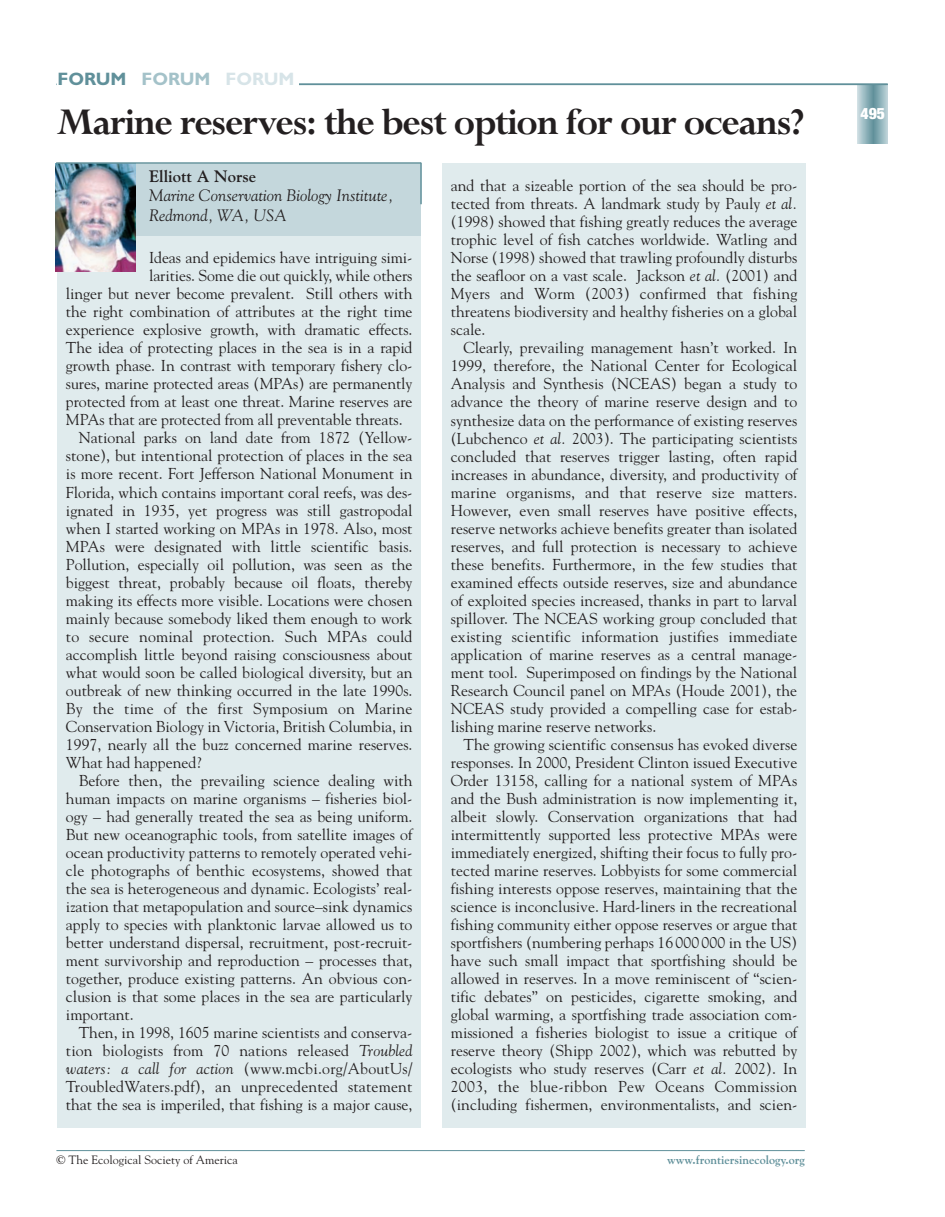
<style>
.page{position:relative;width:945px;height:1217px;background:#fff}
.page>*{position:absolute;margin:0;border:0;box-sizing:border-box;transform-origin:0 0}
.t1{font:700 42px "Lapidary 333 BT";letter-spacing:-.03em;color:#231f20}
.t2{font:700 18px "Gill Sans";color:#60909a}
.t3{font:italic 16.5px/19.5px "Goudy";color:#231f20}
.t4{font:700 16.5px "Goudy";color:#231f20}
.t5{font:15.75px/18px "Goudy";color:#231f20;text-align:justify}
.t6{font:900 condensed 15.75px "Helvetica Neue";color:#fff}
.t7{font:12px "Goudy";color:#231f20}
.t8{font:700 12px "Goudy";color:#60909a}
.s1{color:#a4c2c9}
.s2{color:#d7e4e8}
.s3{font-style:italic}
</style>
<div class="page">
<svg style="left:858px;top:85px;width:30px;height:59px"></svg>
<hr style="left:56px;top:84px;width:832px;height:1px;background:#60909a">
<hr style="left:56px;top:1150px;width:749px;height:1px;background:#60909a">
<div style="left:442px;top:163px;width:363px;height:964px;background:#e0ebed"></div>
<div style="left:57px;top:235px;width:364px;height:892px;background:#e0ebed"></div>
<div style="left:57px;top:60px;width:242px;height:29px;background:#fff"></div>
<div style="left:136px;top:164px;width:285px;height:71px;background:#c4d7dc"></div>
<img style="left:56px;top:164px;width:80px;height:107px">
<hr style="left:420px;top:163px;width:2px;height:41px;background:#60909a">
<hr style="left:56px;top:162px;width:365px;height:2px;background:#60909a">
<p class="t2" style="left:57px;top:73px;width:239px">FORUM <span class="s1">FORUM</span> <span class="s2">FORUM</span></p>
<h1 class="t1" style="left:57px;top:95px;width:749px">Marine reserves: the best option for our oceans?</h1>
<p class="t4" style="left:149px;top:170px;width:109px">Elliott A Norse</p>
<p class="t3" style="left:149px;top:187px;width:246px">Marine Conservation Biology Institute,<br>Redmond, WA, USA</p>
<p class="t5" style="left:451px;top:178px;width:348px">and that a sizeable portion of the sea should be pro&shy;tected from threats. A landmark study by Pauly <span class="s3">et al. </span>(1998) showed that fishing greatly reduces the average trophic level of fish catches worldwide. Watling and Norse (1998) showed that trawling profoundly disturbs the seafloor on a vast scale. Jackson <span class="s3">et al.</span> (2001) and Myers and Worm (2003) confirmed that fishing threatens biodiversity and healthy fisheries on a global scale.</p>
<p class="t5" style="left:451px;top:340px;width:348px;text-indent:13px">Clearly, prevailing management hasn’t worked. In 1999, therefore, the National Center for Ecological Analysis and Synthesis (NCEAS) began a study to advance the theory of marine reserve design and to synthesize data on the performance of existing reserves (Lubchenco <span class="s3">et al.</span> 2003). The participating scientists concluded that reserves trigger lasting, often rapid increases in abundance, diversity, and productivity of marine organisms, and that reserve size matters.<br>However, even small reserves have positive effects, reserve networks achieve benefits greater than isolated reserves, and full protection is necessary to achieve these benefits. Furthermore, in the few studies that examined effects outside reserves, size and abundance of exploited species increased, thanks in part to larval spillover. The NCEAS working group concluded that existing scientific information justifies immediate application of marine reserves as a central manage&shy;ment tool. Superimposed on findings by the National Research Council panel on MPAs (Houde 2001), the NCEAS study provided a compelling case for estab&shy;lishing marine reserve networks.</p>
<p class="t5" style="left:451px;top:736px;width:348px;text-indent:13px">The growing scientific consensus has evoked diverse responses. In 2000, President Clinton issued Executive Order 13158, calling for a national system of MPAs and the Bush administration is now implementing it, albeit slowly. Conservation organizations that had intermittently supported less protective MPAs were immediately energized, shifting their focus to fully pro&shy;tected marine reserves. Lobbyists for some commercial fishing interests oppose reserves, maintaining that the science is inconclusive. Hard-liners in the recreational fishing community either oppose reserves or argue that sportfishers (numbering perhaps 16 000 000 in the US) have such small impact that sportfishing should be allowed in reserves. In a move reminiscent of “scien&shy;tific debates” on pesticides, cigarette smoking, and global warming, a sportfishing trade association com&shy;missioned a fisheries biologist to issue a critique of reserve theory (Shipp 2002), which was rebutted by ecologists who study reserves (Carr <span class="s3">et al.</span> 2002). In 2003, the blue-ribbon Pew Oceans Commission (including fishermen, environmentalists, and scien-</p>
<p class="t5" style="left:149px;top:250px;width:265px">Ideas and epidemics have intriguing simi-</p>
<p class="t5" style="left:149px;top:268px;width:265px">larities. Some die out quickly, while others</p>
<p class="t5" style="left:66px;top:286px;width:348px">linger but never become prevalent. Still others with</p>
<p class="t5" style="left:66px;top:304px;width:348px">the right combination of attributes at the right time</p>
<p class="t5" style="left:66px;top:322px;width:348px">experience explosive growth, with dramatic effects.</p>
<p class="t5" style="left:66px;top:340px;width:348px">The idea of protecting places in the sea is in a rapid</p>
<p class="t5" style="left:66px;top:358px;width:348px">growth phase. In contrast with temporary fishery clo-</p>
<p class="t5" style="left:66px;top:376px;width:348px">sures, marine protected areas (MPAs) are permanently</p>
<p class="t5" style="left:66px;top:394px;width:348px">protected from at least one threat. Marine reserves are</p>
<p class="t5" style="left:66px;top:412px;width:338px">MPAs that are protected from all preventable threats.</p>
<p class="t5" style="left:79px;top:430px;width:335px">National parks on land date from 1872 (Yellow-</p>
<p class="t5" style="left:66px;top:448px;width:348px">stone), but intentional protection of places in the sea</p>
<p class="t5" style="left:66px;top:466px;width:348px">is more recent. Fort Jefferson National Monument in</p>
<p class="t5" style="left:66px;top:484px;width:348px">Florida, which contains important coral reefs, was des-</p>
<p class="t5" style="left:66px;top:502px;width:348px">ignated in 1935, yet progress was still gastropodal</p>
<p class="t5" style="left:66px;top:520px;width:348px">when I started working on MPAs in 1978. Also, most</p>
<p class="t5" style="left:66px;top:538px;width:348px">MPAs were designated with little scientific basis.</p>
<p class="t5" style="left:66px;top:556px;width:348px">Pollution, especially oil pollution, was seen as the</p>
<p class="t5" style="left:66px;top:574px;width:348px">biggest threat, probably because oil floats, thereby</p>
<p class="t5" style="left:66px;top:592px;width:348px">making its effects more visible. Locations were chosen</p>
<p class="t5" style="left:66px;top:610px;width:348px">mainly because somebody liked them enough to work</p>
<p class="t5" style="left:66px;top:628px;width:348px">to secure nominal protection. Such MPAs could</p>
<p class="t5" style="left:66px;top:646px;width:348px">accomplish little beyond raising consciousness about</p>
<p class="t5" style="left:66px;top:664px;width:348px">what would soon be called biological diversity, but an</p>
<p class="t5" style="left:66px;top:682px;width:348px">outbreak of new thinking occurred in the late 1990s.</p>
<p class="t5" style="left:66px;top:700px;width:348px">By the time of the first Symposium on Marine</p>
<p class="t5" style="left:66px;top:718px;width:348px">Conservation Biology in Victoria, British Columbia, in</p>
<p class="t5" style="left:66px;top:736px;width:348px">1997, nearly all the buzz concerned marine reserves.</p>
<p class="t5" style="left:66px;top:754px;width:137px">What had happened?</p>
<p class="t5" style="left:79px;top:772px;width:335px">Before then, the prevailing science dealing with</p>
<p class="t5" style="left:66px;top:790px;width:348px">human impacts on marine organisms – fisheries biol-</p>
<p class="t5" style="left:66px;top:808px;width:348px">ogy – had generally treated the sea as being uniform.</p>
<p class="t5" style="left:66px;top:826px;width:348px">But new oceanographic tools, from satellite images of</p>
<p class="t5" style="left:66px;top:844px;width:348px">ocean productivity patterns to remotely operated vehi-</p>
<p class="t5" style="left:66px;top:862px;width:348px">cle photographs of benthic ecosystems, showed that</p>
<p class="t5" style="left:66px;top:880px;width:348px">the sea is heterogeneous and dynamic. Ecologists’ real-</p>
<p class="t5" style="left:66px;top:898px;width:348px">ization that metapopulation and source–sink dynamics</p>
<p class="t5" style="left:66px;top:916px;width:348px">apply to species with planktonic larvae allowed us to</p>
<p class="t5" style="left:66px;top:934px;width:348px">better understand dispersal, recruitment, post-recruit-</p>
<p class="t5" style="left:66px;top:952px;width:348px">ment survivorship and reproduction – processes that,</p>
<p class="t5" style="left:66px;top:970px;width:348px">together, produce existing patterns. An obvious con-</p>
<p class="t5" style="left:66px;top:988px;width:348px">clusion is that some places in the sea are particularly</p>
<p class="t5" style="left:66px;top:1006px;width:69px">important.</p>
<p class="t5" style="left:79px;top:1024px;width:335px">Then, in 1998, 1605 marine scientists and conserva-</p>
<p class="t5" style="left:66px;top:1042px;width:348px">tion biologists from 70 nations released <span class="s3">Troubled</span></p>
<p class="t5" style="left:66px;top:1060px;width:348px"><span class="s3">waters: a call for action</span> (www.mcbi.org/AboutUs/</p>
<p class="t5" style="left:66px;top:1078px;width:348px">TroubledWaters.pdf), an unprecedented statement</p>
<p class="t5" style="left:66px;top:1096px;width:348px">that the sea is imperiled, that fishing is a major cause,</p>
<p class="t7" style="left:56px;top:1155px;width:183px">© The Ecological Society of America</p>
<p class="t8" style="left:667px;top:1155px;width:139px">www.frontiersinecology.org</p>
<p class="t6" style="left:861px;top:108px;width:26px">495</p>
</div>
